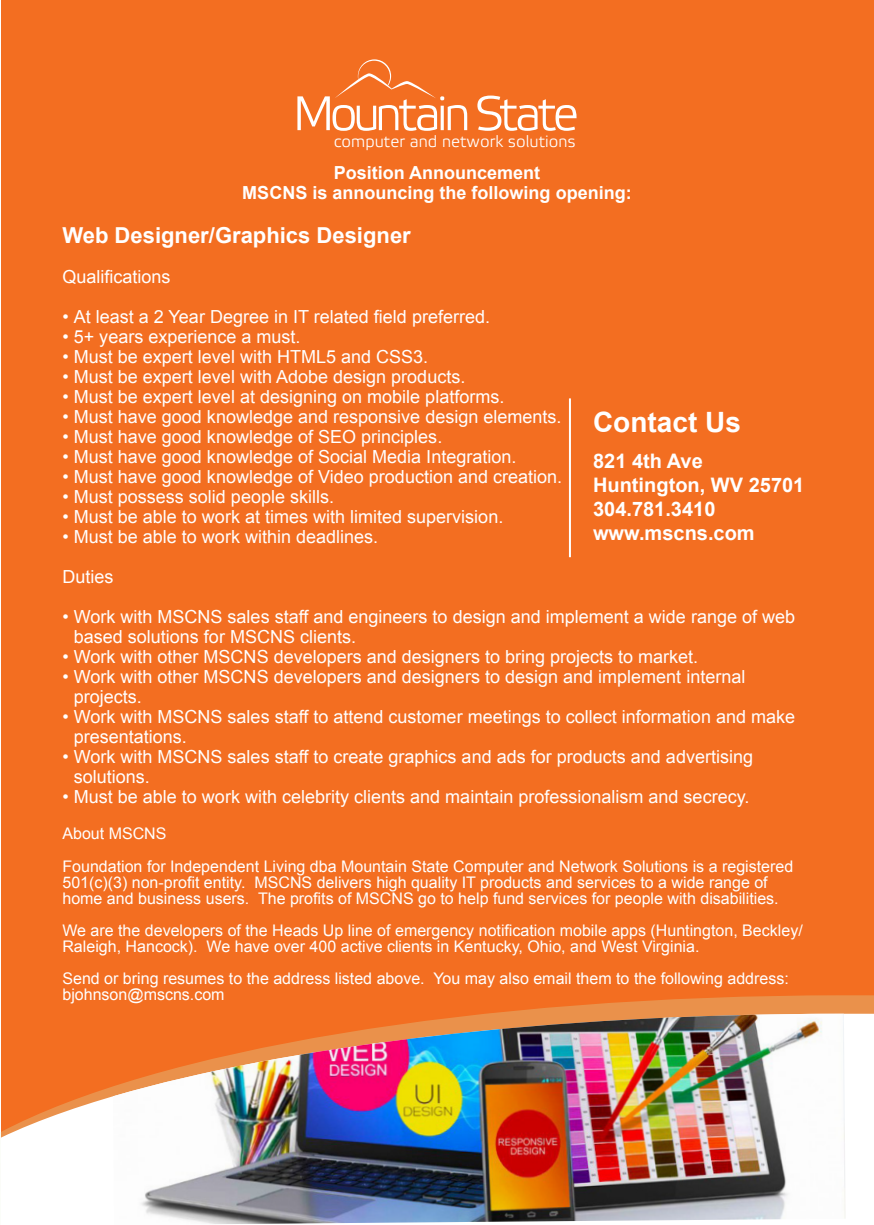
<style>
.page{position:relative;width:874px;height:1225px;background:#fff}
.page>*{position:absolute;margin:0;border:0;box-sizing:border-box;transform-origin:0 0}
.t1{font:700 28px "Arial";color:#fff}
.t2{font:700 22px "Arial";color:#fff}
.t3{font:700 20px "Arial";color:#fff}
.t4{font:18px/20px "Arial";color:#fff}
.t5{font:700 18px "Arial";color:#fff}
.t6{font:16.4px "Elektra Light Pro";color:#fff}
.t7{font:16px/16px "Arial";color:#fff}
</style>
<div class="page">
<div style="left:1px;top:0;width:872px;height:1225px;background:#f36e21"></div>
<svg style="left:496px;top:995px;width:377px;height:18px;fill:#ea914b"></svg>
<svg style="left:0;top:1013px;width:873px;height:212px;fill:#fff"></svg>
<img style="left:113px;top:1013px;width:732px;height:212px">
<hr style="left:568px;top:398px;width:2px;height:159px;background:#fff">
<svg style="left:477px;top:96px;width:99px;height:35px"></svg>
<svg style="left:297px;top:59px;width:170px;height:72px"></svg>
<p class="t6" style="left:334px;top:133px;width:243px">computer and network solutions</p>
<p class="t5" style="left:333px;top:160px;width:208px">Position Announcement</p>
<p class="t5" style="left:242px;top:180px;width:391px">MSCNS is announcing the following opening:</p>
<p class="t2" style="left:62px;top:220px;width:350px">Web Designer/Graphics Designer</p>
<p class="t4" style="left:62px;top:267px;width:110px">Qualifications</p>
<p class="t4" style="left:62px;top:307px;width:429px">• At least a 2 Year Degree in IT related field preferred.</p>
<p class="t4" style="left:62px;top:327px;width:239px">• 5+ years experience a must.</p>
<p class="t4" style="left:62px;top:347px;width:367px">• Must be expert level with HTML5 and CSS3.</p>
<p class="t4" style="left:62px;top:367px;width:404px">• Must be expert level with Adobe design products.</p>
<p class="t4" style="left:62px;top:387px;width:443px">• Must be expert level at designing on mobile platforms.</p>
<p class="t4" style="left:62px;top:407px;width:500px">• Must have good knowledge and responsive design elements.</p>
<p class="t4" style="left:62px;top:427px;width:381px">• Must have good knowledge of SEO principles.</p>
<p class="t4" style="left:62px;top:447px;width:455px">• Must have good knowledge of Social Media Integration.</p>
<p class="t4" style="left:62px;top:467px;width:501px">• Must have good knowledge of Video production and creation.</p>
<p class="t4" style="left:62px;top:487px;width:273px">• Must possess solid people skills.</p>
<p class="t4" style="left:62px;top:507px;width:442px">• Must be able to work at times with limited supervision.</p>
<p class="t4" style="left:62px;top:527px;width:317px">• Must be able to work within deadlines.</p>
<p class="t4" style="left:62px;top:567px;width:53px">Duties</p>
<p class="t4" style="left:74px;top:607px;width:722px;text-indent:-11px">• Work with MSCNS sales staff and engineers to design and implement a wide range of web based solutions for MSCNS clients.</p>
<p class="t4" style="left:62px;top:647px;width:637px">• Work with other MSCNS developers and designers to bring projects to market.</p>
<p class="t4" style="left:74px;top:667px;width:672px;text-indent:-11px">• Work with other MSCNS developers and designers to design and implement internal projects.</p>
<p class="t4" style="left:74px;top:707px;width:722px;text-indent:-11px">• Work with MSCNS sales staff to attend customer meetings to collect information and make presentations.</p>
<p class="t4" style="left:74px;top:747px;width:680px;text-indent:-11px">• Work with MSCNS sales staff to create graphics and ads for products and advertising solutions.</p>
<p class="t4" style="left:62px;top:787px;width:688px">• Must be able to work with celebrity clients and maintain professionalism and secrecy.</p>
<p class="t7" style="left:62px;top:825px;width:106px">About MSCNS</p>
<p class="t7" style="left:62px;top:857px;width:732px">Foundation for Independent Living dba Mountain State Computer and Network Solutions is a registered<br>501(c)(3) non-profit entity. MSCNS delivers high quality IT products and services to a wide range of home and business users. The profits of MSCNS go to help fund services for people with disabilities.</p>
<p class="t7" style="left:62px;top:921px;width:741px">We are the developers of the Heads Up line of emergency notification mobile apps (Huntington, Beckley/<br>Raleigh, Hancock). We have over 400 active clients in Kentucky, Ohio, and West Virginia.</p>
<p class="t7" style="left:62px;top:969px;width:727px">Send or bring resumes to the address listed above. You may also email them to the following address: bjohnson@mscns.com</p>
<p class="t1" style="left:592px;top:402px;width:149px">Contact Us</p>
<p class="t3" style="left:592px;top:446px;width:111px">821 4th Ave</p>
<p class="t3" style="left:592px;top:470px;width:213px">Huntington, WV 25701</p>
<p class="t3" style="left:592px;top:494px;width:124px">304.781.3410</p>
<p class="t3" style="left:592px;top:518px;width:163px">www.mscns.com</p>
</div>
